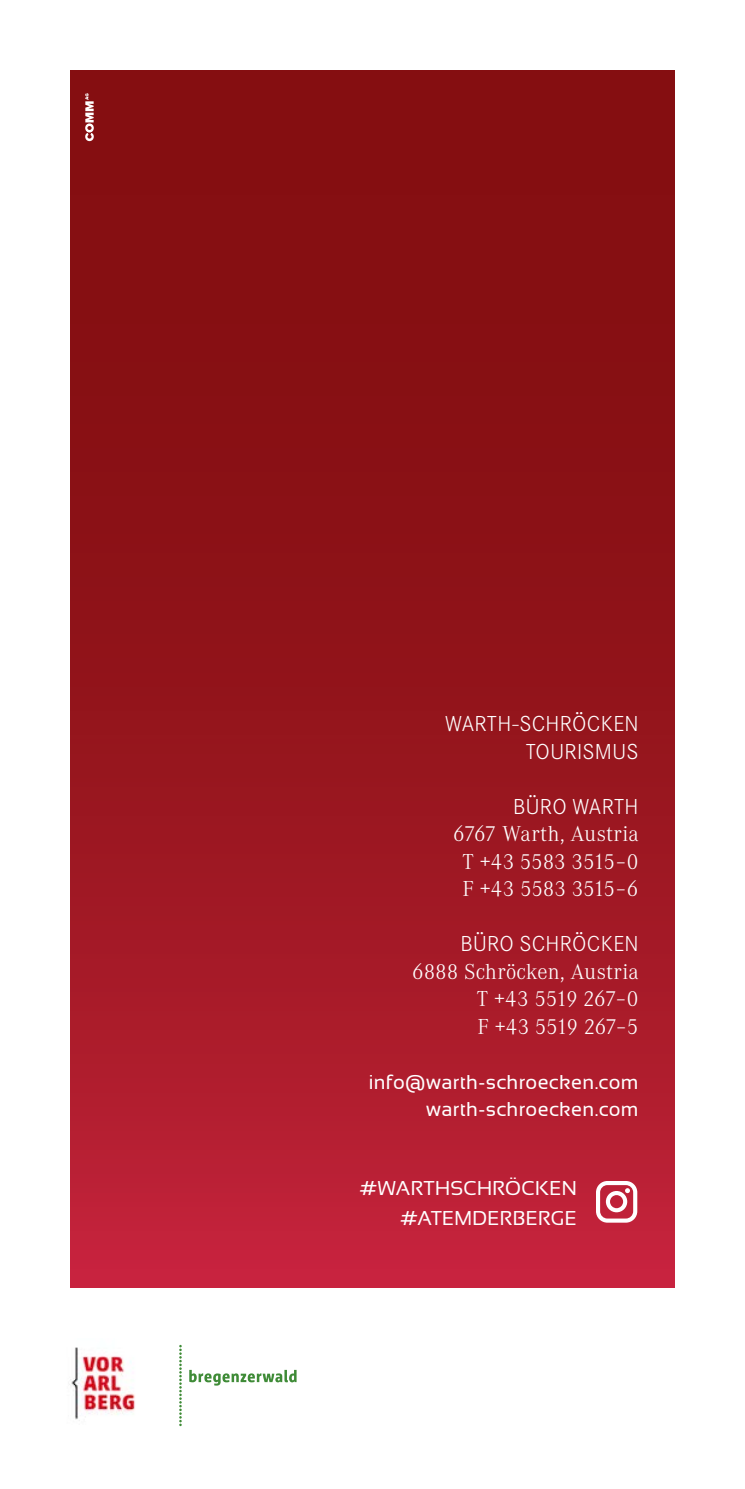
<style>
.page{position:relative;width:745px;height:1489px;background:#fff}
.page>*{position:absolute;margin:0;border:0;box-sizing:border-box;transform-origin:0 0}
.t1{font:300 22.5px "Corporate A";letter-spacing:-.005em;color:#fff}
.t2{font:300 22.5px "Corporate S Pro";letter-spacing:.015em;color:#fff}
.t3{font:300 22.5px "Corporate A";letter-spacing:-.03em;color:#fff}
.t4{font:20px "Sansation";letter-spacing:.015em;color:#fff}
</style>
<div class="page">
<div style="left:71px;top:71px;width:602px;height:1216px;background:linear-gradient(to bottom,#780b09,#ba2035)"></div>
<svg style="left:595px;top:1180px;width:42px;height:42px"></svg>
<svg style="left:85px;top:93px;width:9px;height:48px"></svg>
<svg style="left:189px;top:1369px;width:107px;height:16px"></svg>
<svg style="left:179px;top:1344px;width:3px;height:81px"></svg>
<img style="left:69px;top:1347px;width:66px;height:74px">
<p class="t2" style="left:445px;top:708px;width:195px">WARTH-SCHRÖCKEN</p>
<p class="t2" style="left:525px;top:735px;width:114px">TOURISMUS</p>
<p class="t2" style="left:513px;top:790px;width:127px">BÜRO WARTH</p>
<p class="t1" style="left:453px;top:819px;width:187px">6767 Warth, Austria</p>
<p class="t1" style="left:462px;top:846px;width:178px">T +43 5583 3515–0</p>
<p class="t1" style="left:462px;top:874px;width:177px">F +43 5583 3515–6</p>
<p class="t2" style="left:460px;top:928px;width:179px">BÜRO SCHRÖCKEN</p>
<p class="t1" style="left:412px;top:956px;width:228px">6888 Schröcken, Austria</p>
<p class="t3" style="left:476px;top:984px;width:163px">T +43 5519 267–0</p>
<p class="t3" style="left:477px;top:1011px;width:163px">F +43 5519 267–5</p>
<p class="t4" style="left:368px;top:1070px;width:271px">info@warth-schroecken.com</p>
<p class="t4" style="left:426px;top:1098px;width:214px">warth-schroecken.com</p>
<p class="t4" style="left:359px;top:1177px;width:219px">#WARTHSCHRÖCKEN</p>
<p class="t4" style="left:399px;top:1207px;width:178px">#ATEMDERBERGE</p>
</div>
